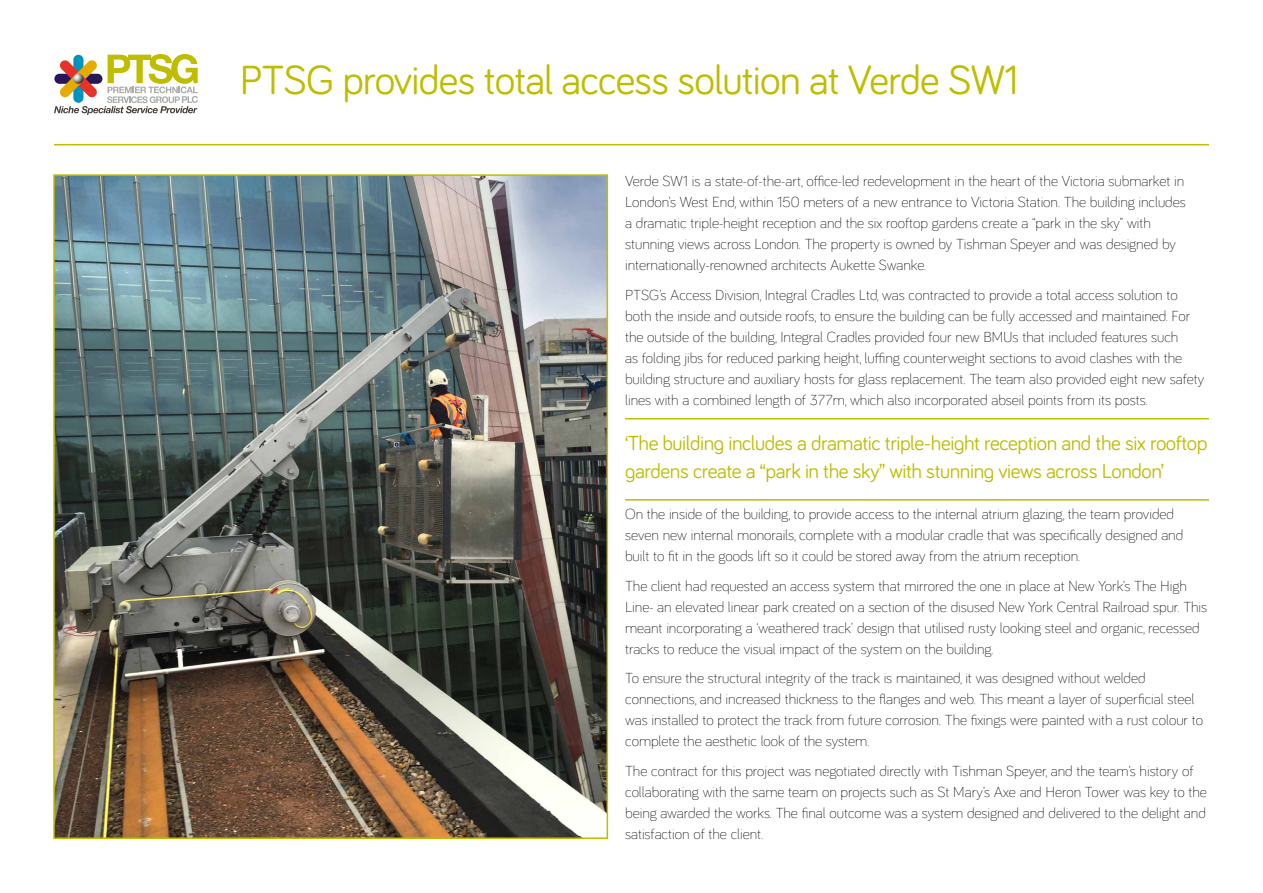
<style>
.page{position:relative;width:1263px;height:893px;background:#fff}
.page>*{position:absolute;margin:0;border:0;box-sizing:border-box;transform-origin:0 0}
.t1{font:42px "Bariol";letter-spacing:-.02em;color:#bebd00}
.t2{font:21px/27.3px "Bariol";letter-spacing:-.02em;color:#bebd00}
.t3{font:300 15px/21px "Bariol";color:#000}
</style>
<div class="page">
<hr style="left:54px;top:144px;width:1155px;height:1px;background:#bebd00">
<hr style="left:625px;top:418px;width:584px;height:1px;background:#bebd00">
<hr style="left:625px;top:499px;width:584px;height:2px;background:#bebd00">
<svg style="left:54px;top:54px;width:144px;height:61px"></svg>
<img style="left:56px;top:177px;width:549px;height:659px">
<h1 class="t1" style="left:240px;top:51px;width:781px">PTSG provides total access solution at Verde SW1</h1>
<p class="t3" style="left:625px;top:170px;width:562px">Verde SW1 is a state-of-the-art, office-led redevelopment in the heart of the Victoria submarket in London’s West End, within 150 meters of a new entrance to Victoria Station. The building includes a dramatic triple-height reception and the six rooftop gardens create a “park in the sky” with stunning views across London. The property is owned by Tishman Speyer and was designed by internationally-renowned architects Aukette Swanke.</p>
<p class="t3" style="left:625px;top:283px;width:580px">PTSG’s Access Division, Integral Cradles Ltd, was contracted to provide a total access solution to both the inside and outside roofs, to ensure the building can be fully accessed and maintained. For the outside of the building, Integral Cradles provided four new BMUs that included features such<br>as folding jibs for reduced parking height, luffing counterweight sections to avoid clashes with the building structure and auxiliary hosts for glass replacement. The team also provided eight new safety lines with a combined length of 377m, which also incorporated abseil points from its posts.</p>
<h2 class="t2" style="left:625px;top:429px;width:584px">‘The building includes a dramatic triple-height reception and the six rooftop gardens create a “park in the sky” with stunning views across London’</h2>
<p class="t3" style="left:625px;top:503px;width:560px">On the inside of the building, to provide access to the internal atrium glazing, the team provided seven new internal monorails, complete with a modular cradle that was specifically designed and built to fit in the goods lift so it could be stored away from the atrium reception.</p>
<p class="t3" style="left:625px;top:574px;width:584px">The client had requested an access system that mirrored the one in place at New York’s The High Line- an elevated linear park created on a section of the disused New York Central Railroad spur. This meant incorporating a ‘weathered track’ design that utilised rusty looking steel and organic, recessed tracks to reduce the visual impact of the system on the building.</p>
<p class="t3" style="left:625px;top:667px;width:579px">To ensure the structural integrity of the track is maintained, it was designed without welded connections, and increased thickness to the flanges and web. This meant a layer of superficial steel was installed to protect the track from future corrosion. The fixings were painted with a rust colour to complete the aesthetic look of the system.</p>
<p class="t3" style="left:625px;top:760px;width:583px">The contract for this project was negotiated directly with Tishman Speyer, and the team’s history of collaborating with the same team on projects such as St Mary’s Axe and Heron Tower was key to the being awarded the works. The final outcome was a system designed and delivered to the delight and satisfaction of the client.</p>
</div>
